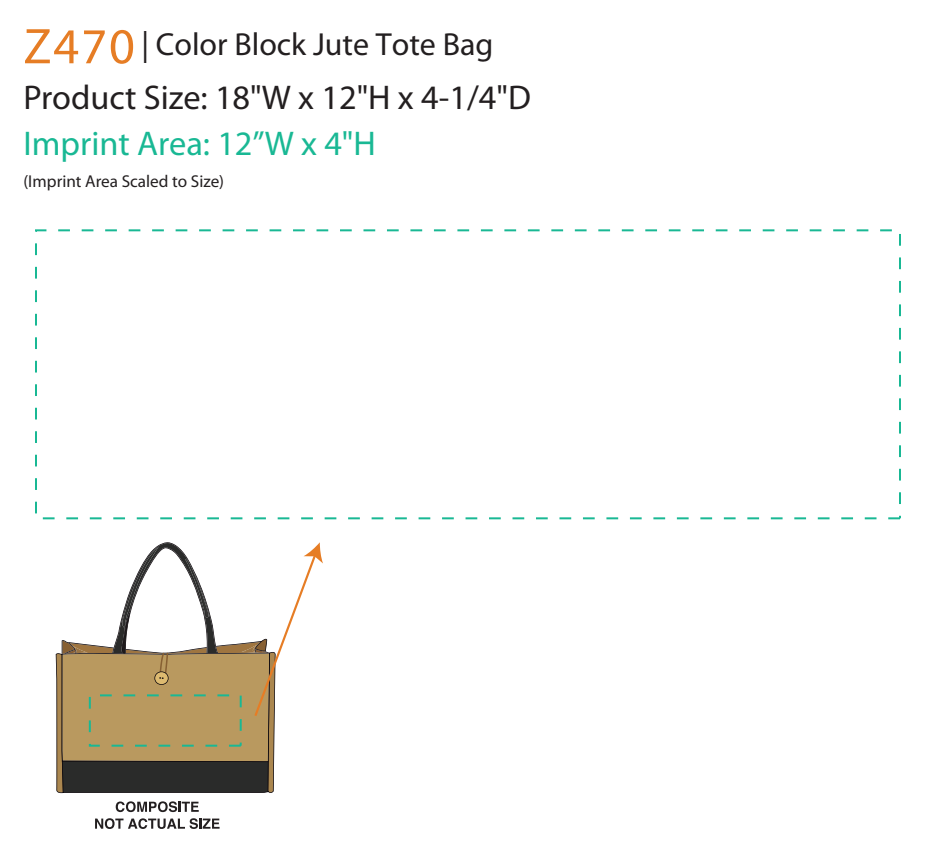
<style>
.page{position:relative;width:936px;height:864px;background:#fff}
.page>*{position:absolute;margin:0;border:0;box-sizing:border-box;transform-origin:0 0}
.t1{font:50.5px "Myriad Pro";color:#e67d25}
.t2{font:34.4px "Myriad Pro";color:#231f20}
.t3{font:34.4px "Myriad Pro";color:#19b894}
.t4{font:32px "Myriad Pro";color:#231f20}
.t5{font:17.2px "Myriad Pro";color:#231f20}
</style>
<div class="page">
<div style="left:35px;top:229px;width:866px;height:290px;border:2px dashed #19b894"></div>
<svg style="left:116px;top:801px;width:83px;height:11px"></svg>
<svg style="left:95px;top:818px;width:125px;height:11px"></svg>
<svg style="left:56px;top:542px;width:267px;height:252px"></svg>
<div style="left:89px;top:694px;width:153px;height:53px;border:2px dashed #19b894"></div>
<h1 class="t1" style="left:23px;top:15px;width:113px">Z470</h1>
<p class="t4" style="left:142px;top:24px;width:353px">| Color Block Jute Tote Bag</p>
<p class="t2" style="left:23px;top:76px;width:509px">Product Size: 18"W x 12"H x 4-1/4"D</p>
<p class="t3" style="left:23px;top:122px;width:354px">Imprint Area: 12”W x 4"H</p>
<p class="t5" style="left:23px;top:171px;width:202px">(Imprint Area Scaled to Size)</p>
</div>
